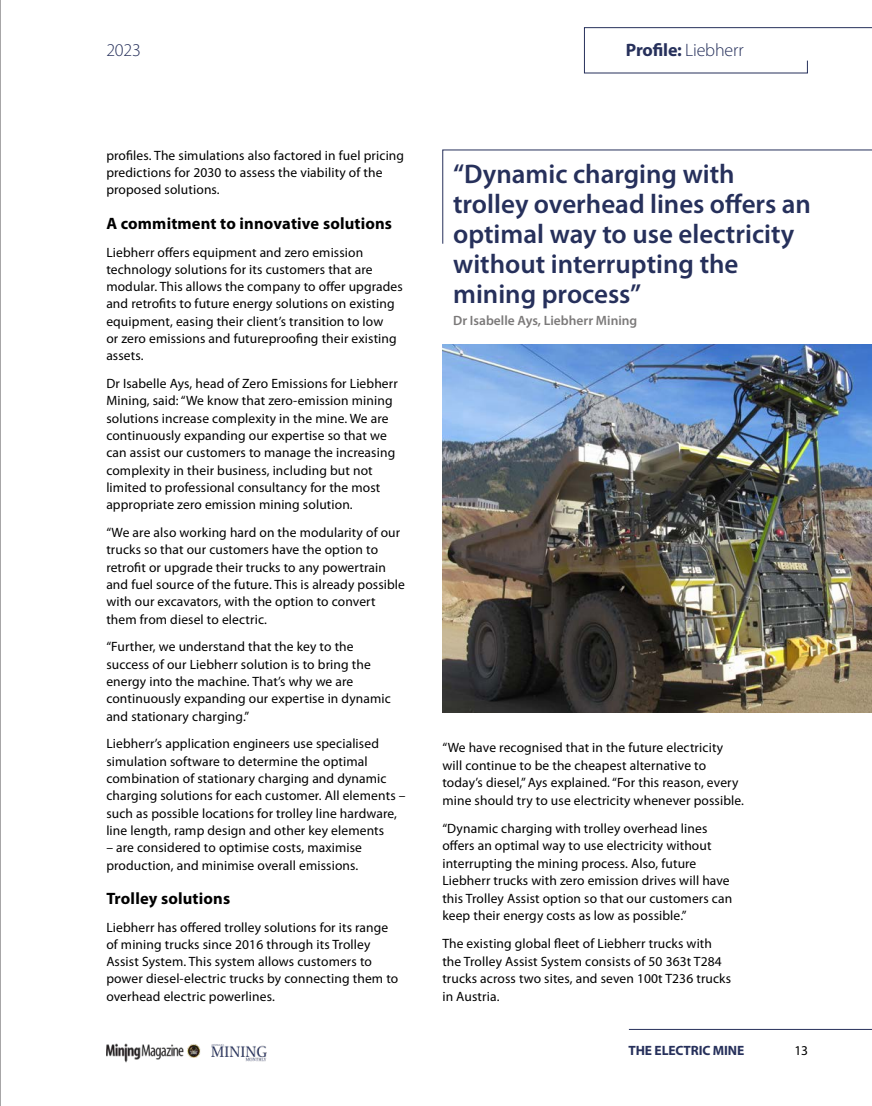
<style>
.page{position:relative;width:872px;height:1106px;background:#fff}
.page>*{position:absolute;margin:0;border:0;box-sizing:border-box;transform-origin:0 0}
.t1{font:600 27px/30px "Myriad Pro";color:#26305b}
.t2{font:700 18px "Myriad Pro";letter-spacing:-.015em;color:#26305b}
.t3{font:300 18px "Myriad Pro";color:#26305b}
.t4{font:700 16.5px "Myriad Pro";letter-spacing:.01em;color:#000}
.t5{font:13.5px/17.2px "Myriad Pro";letter-spacing:.01em;color:#000}
.t6{font:600 13.5px "Myriad Pro";color:#7b7979}
.t7{font:700 13.5px "Myriad Pro";letter-spacing:-.01em;color:#26305b}
.s1{font-weight:300}
</style>
<div class="page">
<img style="left:106px;top:1043px;width:95px;height:20px">
<img style="left:211px;top:1044px;width:56px;height:18px">
<hr style="left:629px;top:1029px;width:243px;height:1px;background:#26305b">
<svg style="left:583px;top:27px;width:289px;height:47px"></svg>
<svg style="left:442px;top:149px;width:430px;height:95px"></svg>
<img style="left:442px;top:344px;width:430px;height:368px">
<hr style="left:0;top:0;width:1px;height:1106px;background:#4f4e4f">
<h2 class="t3" style="left:106px;top:40px;width:36px">2023</h2>
<h2 class="t2" style="left:626px;top:40px;width:119px">Profile: <span class="s1">Liebherr</span></h2>
<p class="t5" style="left:106px;top:147px;width:299px">profiles. The simulations also factored in fuel pricing predictions for 2030 to assess the viability of the proposed solutions.</p>
<p class="t4" style="left:106px;top:214px;width:287px">A commitment to innovative solutions</p>
<p class="t5" style="left:106px;top:244px;width:298px">Liebherr offers equipment and zero emission technology solutions for its customers that are modular. This allows the company to offer upgrades and retrofits to future energy solutions on existing equipment, easing their client’s transition to low<br>or zero emissions and futureproofing their existing assets.</p>
<p class="t5" style="left:106px;top:375px;width:293px">Dr Isabelle Ays, head of Zero Emissions for Liebherr Mining, said: “We know that zero-emission mining solutions increase complexity in the mine. We are continuously expanding our expertise so that we can assist our customers to manage the increasing complexity in their business, including but not limited to professional consultancy for the most appropriate zero emission mining solution.</p>
<p class="t5" style="left:106px;top:524px;width:300px">“We are also working hard on the modularity of our trucks so that our customers have the option to retrofit or upgrade their trucks to any powertrain and fuel source of the future. This is already possible with our excavators, with the option to convert them from diesel to electric.</p>
<p class="t5" style="left:106px;top:638px;width:286px">“Further, we understand that the key to the success of our Liebherr solution is to bring the energy into the machine. That’s why we are continuously expanding our expertise in dynamic and stationary charging.”</p>
<p class="t5" style="left:106px;top:735px;width:301px">Liebherr’s application engineers use specialised simulation software to determine the optimal combination of stationary charging and dynamic charging solutions for each customer. All elements – such as possible locations for trolley line hardware, line length, ramp design and other key elements</p>
<p class="t5" style="left:106px;top:839px;width:257px">– are considered to optimise costs, maximise production, and minimise overall emissions.</p>
<p class="t4" style="left:106px;top:888px;width:125px">Trolley solutions</p>
<p class="t5" style="left:106px;top:918px;width:293px">Liebherr has offered trolley solutions for its range of mining trucks since 2016 through its Trolley Assist System. This system allows customers to power diesel-electric trucks by connecting them to overhead electric powerlines.</p>
<h1 class="t1" style="left:453px;top:159px;width:359px">“Dynamic charging with trolley overhead lines offers an optimal way to use electricity without interrupting the mining process”</h1>
<p class="t6" style="left:453px;top:313px;width:186px">Dr Isabelle Ays, Liebherr Mining</p>
<p class="t5" style="left:442px;top:739px;width:303px">“We have recognised that in the future electricity will continue to be the cheapest alternative to today’s diesel,” Ays explained. “For this reason, every mine should try to use electricity whenever possible.</p>
<p class="t5" style="left:442px;top:820px;width:291px">“Dynamic charging with trolley overhead lines offers an optimal way to use electricity without interrupting the mining process. Also, future Liebherr trucks with zero emission drives will have this Trolley Assist option so that our customers can keep their energy costs as low as possible.”</p>
<p class="t5" style="left:442px;top:935px;width:290px">The existing global fleet of Liebherr trucks with the Trolley Assist System consists of 50 363t T284 trucks across two sites, and seven 100t T236 trucks in Austria.</p>
<p class="t7" style="left:628px;top:1042px;width:117px">THE ELECTRIC MINE</p>
<p class="t5" style="left:794px;top:1042px;width:15px">13</p>
</div>
